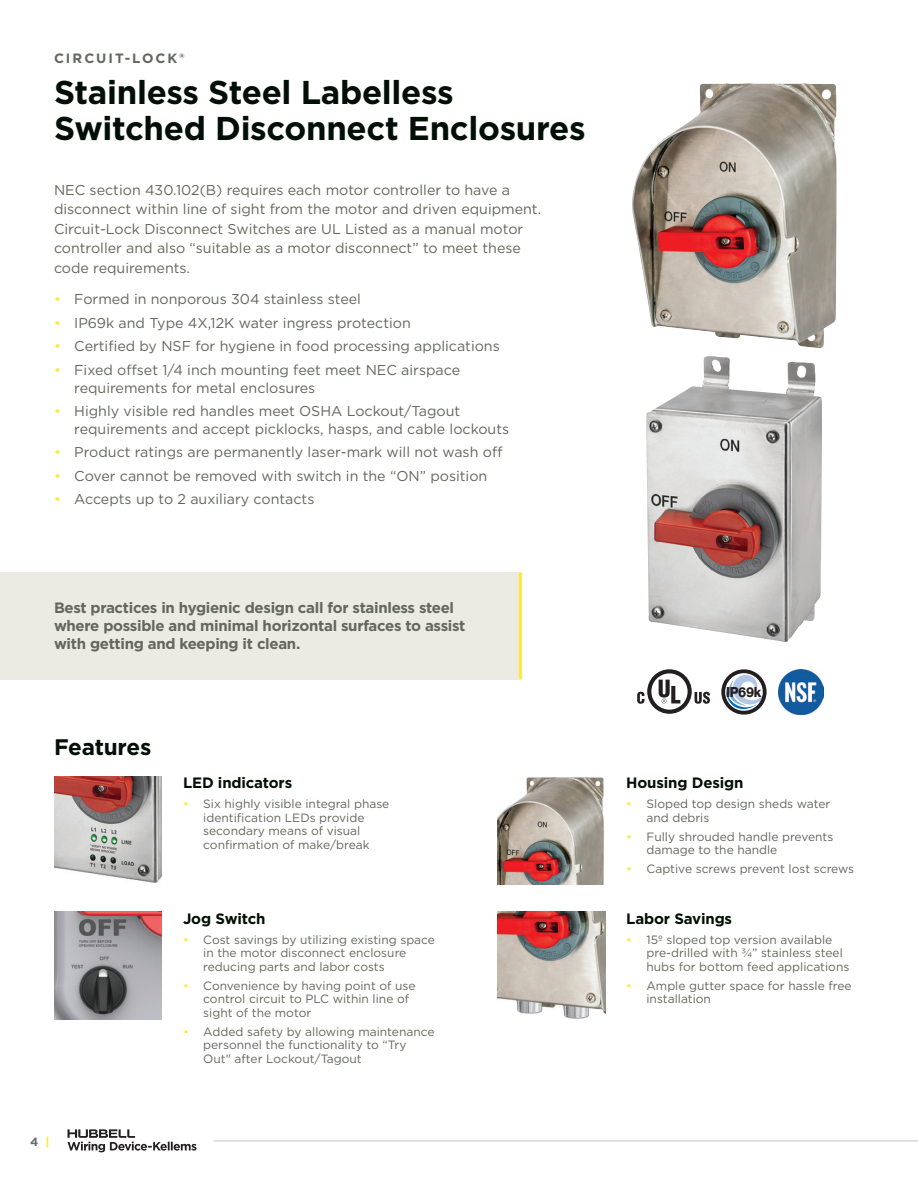
<style>
.page{position:relative;width:918px;height:1188px;background:#fff}
.page>*{position:absolute;margin:0;border:0;box-sizing:border-box;transform-origin:0 0}
.t1{font:700 33px/36px "Gotham";letter-spacing:-.01em;color:#020f06}
.t2{font:700 22.5px "Gotham";letter-spacing:-.01em;color:#020f06}
.t3{font:700 15px/18px "Gotham";letter-spacing:-.02em;color:#63675d}
.t4{font:700 15px "Gotham";letter-spacing:-.01em;color:#020f06}
.t5{font:14.25px/19.5px "Gotham";color:#63675d}
.t6{font:800 13.95px "Helvetica Neue";letter-spacing:-.03em;color:#231f20;scale:.93 1}
.t7{font:700 13.5px "Gotham";letter-spacing:.15em;color:#63675d}
.t8{font:12px/13.5px "Gotham";color:#63675d}
.t9{font:700 12px "Gotham";color:#6c6d70}
.s1{color:#ffea33}
</style>
<div class="page">
<hr style="left:213px;top:1140px;width:705px;height:2px;background:#d8d8d8">
<svg style="left:68px;top:1129px;width:129px;height:23px"></svg>
<svg style="left:637px;top:669px;width:73px;height:45px"></svg>
<img style="left:778px;top:669px;width:45px;height:45px">
<svg style="left:726px;top:675px;width:39px;height:35px"></svg>
<div style="left:721px;top:669px;width:46px;height:46px;border:4px solid #231f20;border-radius:50%"></div>
<img style="left:646px;top:356px;width:176px;height:286px">
<img style="left:632px;top:83px;width:204px;height:265px">
<div style="left:0;top:572px;width:519px;height:108px;background:#ebeae3"></div>
<hr style="left:519px;top:572px;width:3px;height:108px;background:#ffea33">
<img style="left:54px;top:776px;width:108px;height:107px">
<img style="left:54px;top:912px;width:108px;height:108px">
<img style="left:497px;top:777px;width:107px;height:107px">
<img style="left:497px;top:912px;width:108px;height:107px">
<p class="t7" style="left:54px;top:50px;width:132px">CIRCUIT-LOCK®</p>
<h1 class="t1" style="left:54px;top:74px;width:533px">Stainless Steel Labelless<br>Switched Disconnect Enclosures</h1>
<p class="t5" style="left:54px;top:180px;width:489px">NEC section 430.102(B) requires each motor controller to have a disconnect within line of sight from the motor and driven equipment.<br>Circuit-Lock Disconnect Switches are UL Listed as a manual motor controller and also “suitable as a motor disconnect” to meet these code requirements.</p>
<p class="t5" style="left:54px;top:289px;width:308px"><span class="s1">•</span> Formed in nonporous 304 stainless steel</p>
<p class="t5" style="left:54px;top:313px;width:358px"><span class="s1">•</span> IP69k and Type 4X,12K water ingress protection</p>
<p class="t5" style="left:54px;top:336px;width:447px"><span class="s1">•</span> Certified by NSF for hygiene in food processing applications</p>
<p class="t5" style="left:74px;top:360px;width:388px;line-height:18px;text-indent:-20px"><span class="s1">•</span> Fixed offset 1/4 inch mounting feet meet NEC airspace requirements for metal enclosures</p>
<p class="t5" style="left:74px;top:402px;width:437px;line-height:18px;text-indent:-20px"><span class="s1">•</span> Highly visible red handles meet OSHA Lockout/Tagout requirements and accept picklocks, hasps, and cable lockouts</p>
<p class="t5" style="left:54px;top:442px;width:450px"><span class="s1">•</span> Product ratings are permanently laser-mark will not wash off</p>
<p class="t5" style="left:54px;top:466px;width:435px"><span class="s1">•</span> Cover cannot be removed with switch in the “ON” position</p>
<p class="t5" style="left:54px;top:489px;width:262px"><span class="s1">•</span> Accepts up to 2 auxiliary contacts</p>
<p class="t3" style="left:54px;top:599px;width:413px">Best practices in hygienic design call for stainless steel where possible and minimal horizontal surfaces to assist with getting and keeping it clean.</p>
<h2 class="t2" style="left:54px;top:732px;width:99px">Features</h2>
<p class="t9" style="left:30px;top:1133px;width:21px">4 <span class="s1">|</span></p>
<p class="t4" style="left:183px;top:773px;width:111px">LED indicators</p>
<p class="t8" style="left:203px;top:797px;width:188px;text-indent:-20px"><span class="s1">•</span> Six highly visible integral phase identification LEDs provide secondary means of visual confirmation of make/break</p>
<p class="t4" style="left:183px;top:908px;width:84px">Jog Switch</p>
<p class="t8" style="left:203px;top:933px;width:233px;text-indent:-20px"><span class="s1">•</span> Cost savings by utilizing existing space in the motor disconnect enclosure reducing parts and labor costs</p>
<p class="t8" style="left:203px;top:979px;width:214px;text-indent:-20px"><span class="s1">•</span> Convenience by having point of use control circuit to PLC within line of sight of the motor</p>
<p class="t8" style="left:203px;top:1025px;width:233px;text-indent:-20px"><span class="s1">•</span> Added safety by allowing maintenance personnel the functionality to “Try<br>Out" after Lockout/Tagout</p>
<p class="t6" style="left:726px;top:684px;width:39px">IP69k</p>
<p class="t4" style="left:626px;top:773px;width:119px">Housing Design</p>
<p class="t8" style="left:647px;top:797px;width:186px;text-indent:-20px"><span class="s1">•</span> Sloped top design sheds water and debris</p>
<p class="t8" style="left:647px;top:830px;width:188px;text-indent:-20px"><span class="s1">•</span> Fully shrouded handle prevents damage to the handle</p>
<p class="t8" style="left:626px;top:862px;width:229px"><span class="s1">•</span> Captive screws prevent lost screws</p>
<p class="t4" style="left:626px;top:908px;width:107px">Labor Savings</p>
<p class="t8" style="left:647px;top:933px;width:204px;text-indent:-20px"><span class="s1">•</span> 15º sloped top version available pre-drilled with ¾” stainless steel hubs for bottom feed applications</p>
<p class="t8" style="left:647px;top:979px;width:207px;text-indent:-20px"><span class="s1">•</span> Ample gutter space for hassle free installation</p>
</div>
